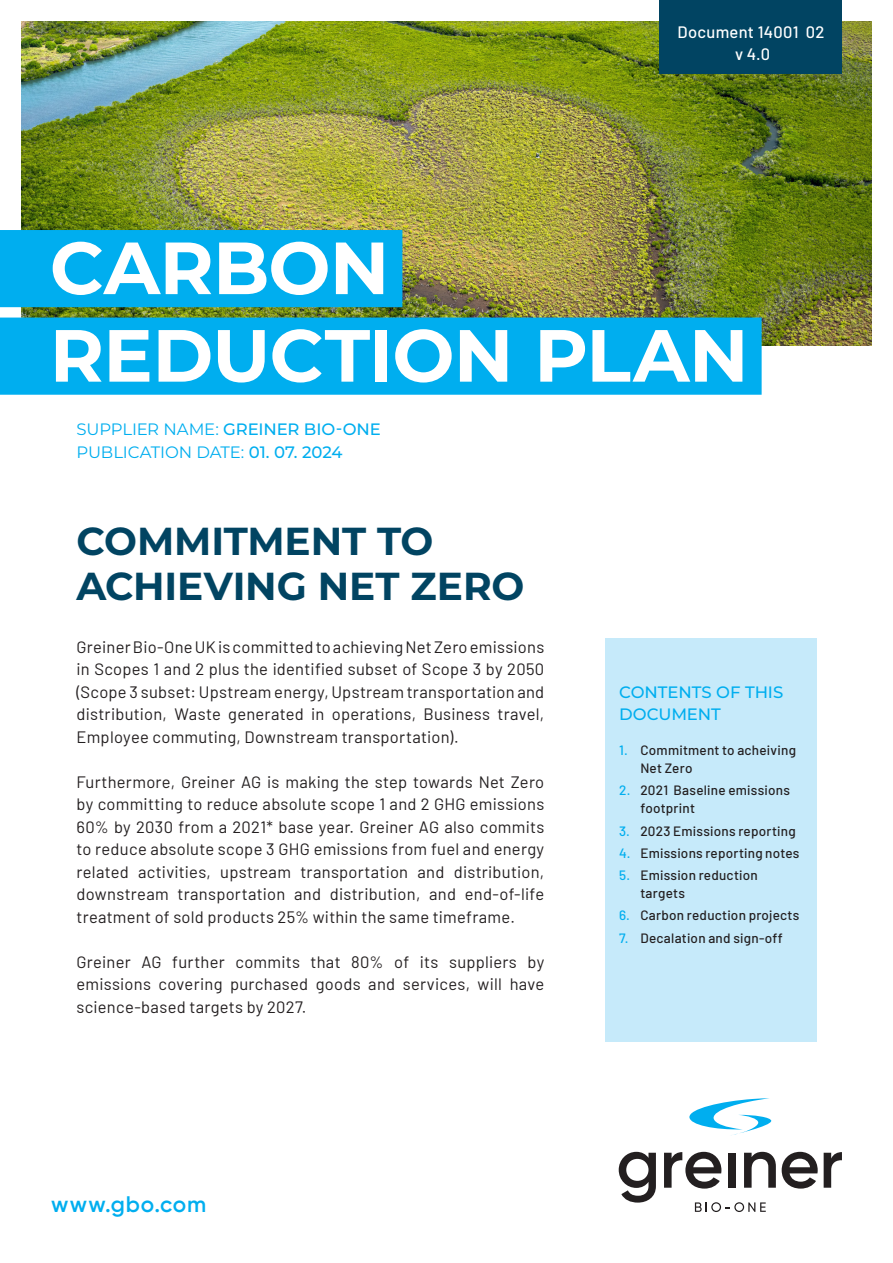
<style>
.page{position:relative;width:893px;height:1263px;background:#fff}
.page>*{position:absolute;margin:0;border:0;box-sizing:border-box;transform-origin:0 0}
.Title_Slogan____left_justified____32pt{font:700 73.65px "Montserrat";letter-spacing:-.01em;color:#fff}
.Slogan_Headline_2____26pt{font:700 39px/45px "Montserrat";letter-spacing:-.005em;color:#014462}
.t1{font:600 22.5px "Gilroy";letter-spacing:.04em;color:#00aeef}
.Copy_2{font:16.5px/22.5px "Barlow";letter-spacing:.015em;color:#231f20;text-align:justify}
.Headline_3____11pt{font:500 16.5px/22.5px "Montserrat";letter-spacing:-.005em;color:#00aeef}
.Headline_3____11pt-2{font:16.5px "Montserrat";letter-spacing:-.005em;color:#00aeef}
.Edition_number{font:500 16.5px "Barlow";letter-spacing:.02em;color:#fff}
.t2{font:500 13.5px/18px "Barlow";letter-spacing:.015em;color:#231f20}
.s1{font-weight:400}
.s2{font-weight:500}
.s3{color:#00aeef}
</style>
<div class="page">
<img style="left:21px;top:21px;width:851px;height:324px">
<div style="left:0;top:230px;width:402px;height:77px;background:#00aeef"></div>
<div style="left:0;top:318px;width:762px;height:77px;background:#00aeef"></div>
<svg style="left:695px;top:1202px;width:71px;height:10px"></svg>
<svg style="left:689px;top:1098px;width:82px;height:37px"></svg>
<svg style="left:619px;top:1152px;width:37px;height:50px"></svg>
<svg style="left:664px;top:1152px;width:57px;height:36px"></svg>
<div style="left:728px;top:1153px;width:8px;height:35px;background:#231f20"></div>
<svg style="left:744px;top:1152px;width:32px;height:36px"></svg>
<svg style="left:782px;top:1152px;width:36px;height:36px"></svg>
<svg style="left:824px;top:1152px;width:18px;height:36px"></svg>
<div style="left:660px;top:0;width:182px;height:74px;background:#014462"></div>
<div style="left:605px;top:638px;width:211px;height:403px;background:#c6eafa"></div>
<p class="Edition_number" style="left:677px;top:20px;width:148px">Document 14001 02</p>
<p class="Edition_number" style="left:735px;top:42px;width:36px">v 4.0</p>
<p class="Title_Slogan____left_justified____32pt" style="left:50px;top:215px;width:341px">CARBON</p>
<p class="Title_Slogan____left_justified____32pt" style="left:50px;top:302px;width:700px">REDUCTION PLAN</p>
<p class="Headline_3____11pt" style="left:77px;top:417px;width:306px"><span class="s1">SUPPLIER NAME:</span> GREINER BIO-ONE</p>
<p class="Headline_3____11pt-2" style="left:77px;top:440px;width:267px">PUBLICATION DATE: <span class="s2">01. 07. 2024</span></p>
<p class="Slogan_Headline_2____26pt" style="left:77px;top:517px;width:449px">COMMITMENT TO<br>ACHIEVING NET ZERO</p>
<p class="Copy_2" style="left:77px;top:634px;width:469px">Greiner Bio-One UK is committed to achieving Net Zero emissions in Scopes 1 and 2 plus the identified subset of Scope 3 by 2050 (Scope 3 subset: Upstream energy, Upstream transportation and distribution, Waste generated in operations, Business travel, Employee commuting, Downstream transportation).</p>
<p class="Copy_2" style="left:77px;top:769px;width:469px">Furthermore, Greiner AG is making the step towards Net Zero by committing to reduce absolute scope 1 and 2 GHG emissions 60% by 2030 from a 2021* base year. Greiner AG also commits to reduce absolute scope 3 GHG emissions from fuel and energy related activities, upstream transportation and distribution, downstream transportation and distribution, and end-of-life treatment of sold products 25% within the same timeframe.</p>
<p class="Copy_2" style="left:77px;top:949px;width:469px">Greiner AG further commits that 80% of its suppliers by emissions covering purchased goods and services, will have science-based targets by 2027.</p>
<p class="t1" style="left:51px;top:1190px;width:157px">www.gbo.com</p>
<p class="Headline_3____11pt" style="left:619px;top:680px;width:166px">CONTENTS OF THIS<br>DOCUMENT</p>
<p class="t2" style="left:640px;top:740px;width:157px;text-indent:-21px"><span class="s3">1.</span> Commitment to acheiving<br>Net Zero</p>
<p class="t2" style="left:640px;top:780px;width:151px;text-indent:-21px"><span class="s3">2.</span> 2021 Baseline emissions footprint</p>
<p class="t2" style="left:619px;top:821px;width:178px"><span class="s3">3.</span> 2023 Emissions reporting</p>
<p class="t2" style="left:619px;top:843px;width:182px"><span class="s3">4.</span> Emissions reporting notes</p>
<p class="t2" style="left:640px;top:865px;width:119px;text-indent:-21px"><span class="s3">5.</span> Emission reduction targets</p>
<p class="t2" style="left:619px;top:905px;width:182px"><span class="s3">6.</span> Carbon reduction projects</p>
<p class="t2" style="left:619px;top:928px;width:165px"><span class="s3">7.</span> Decalation and sign-off</p>
</div>
